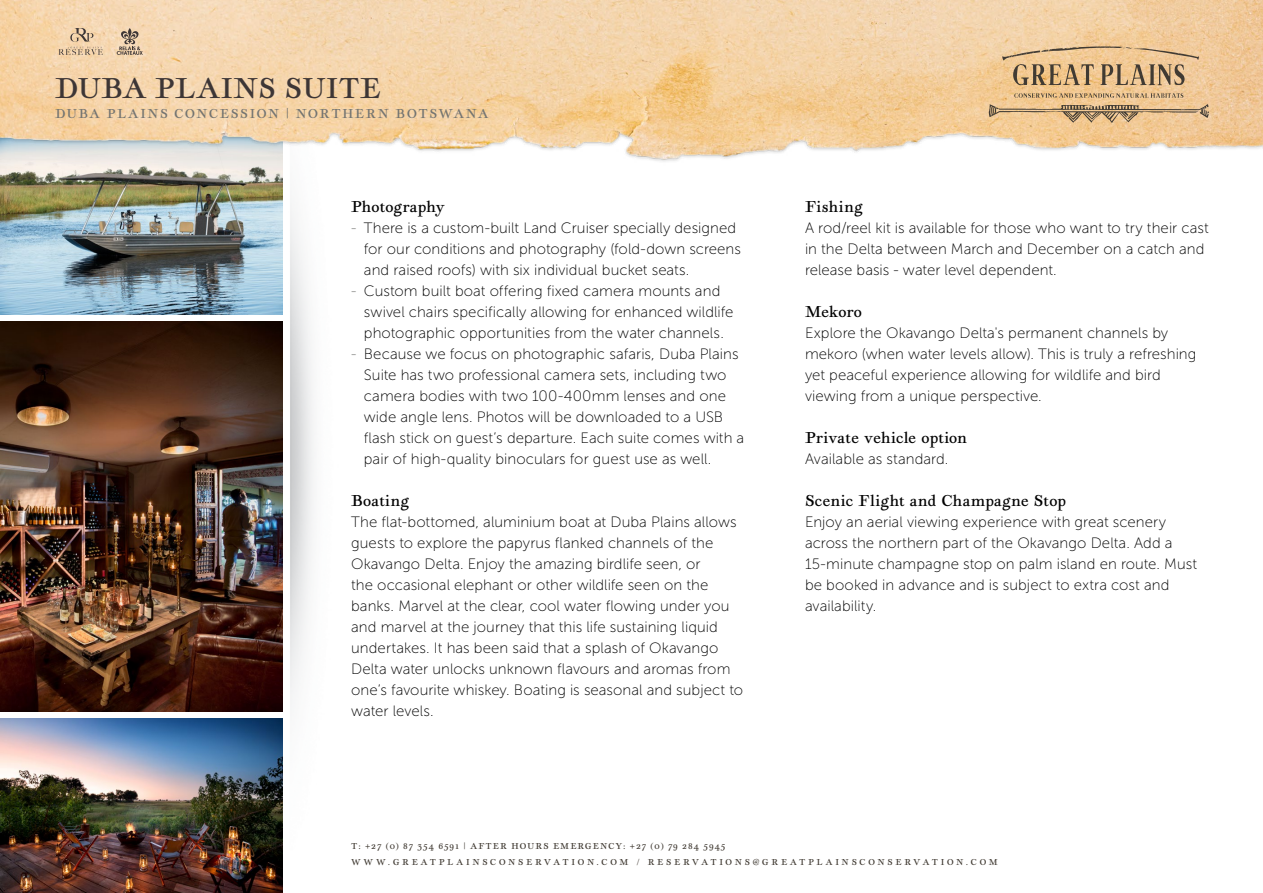
<style>
.page{position:relative;width:1263px;height:893px;background:#fff}
.page>*{position:absolute;margin:0;border:0;box-sizing:border-box;transform-origin:0 0}
.t1{font:30px "Geographica";letter-spacing:.02em;color:#3d3636}
.t2{font:16.5px "Geographica";letter-spacing:.015em;color:#000}
.t3{font:15px/21px "Museo Sans 100";letter-spacing:.005em;color:#000}
.t4{font:13.5px "Geographica";letter-spacing:.12em;color:#737471}
.t5{font:9px/16.5px "Geographica";letter-spacing:.3em;color:#413b33}
.s1{color:#737471}
</style>
<div class="page">
<img style="left:281px;top:203px;width:33px;height:516px">
<img style="left:0;top:175px;width:283px;height:140px">
<img style="left:0;top:719px;width:283px;height:174px">
<img style="left:0;top:322px;width:283px;height:390px">
<img style="left:0;top:0;width:1263px;height:175px">
<svg style="left:1014px;top:93px;width:169px;height:5px"></svg>
<svg style="left:989px;top:104px;width:220px;height:19px;background:#ccab80"></svg>
<svg style="left:1002px;top:46px;width:197px;height:39px;background:#d0af83"></svg>
<svg style="left:117px;top:28px;width:26px;height:27px"></svg>
<svg style="left:59px;top:28px;width:44px;height:27px"></svg>
<h1 class="t1" style="left:55px;top:70px;width:327px">DUBA PLAINS SUITE</h1>
<p class="t4" style="left:55px;top:105px;width:435px">DUBA PLAINS CONCESSION | NORTHERN BOTSWANA</p>
<p class="t2" style="left:351px;top:197px;width:95px">Photography</p>
<p class="t3" style="left:364px;top:217px;width:379px;text-indent:-13px"><span class="s1">-</span> There is a custom-built Land Cruiser specially designed for our conditions and photography (fold-down screens and raised roofs) with six individual bucket seats.</p>
<p class="t3" style="left:364px;top:280px;width:371px;text-indent:-13px"><span class="s1">-</span> Custom built boat offering fixed camera mounts and swivel chairs specifically allowing for enhanced wildlife photographic opportunities from the water channels.</p>
<p class="t3" style="left:364px;top:343px;width:382px;text-indent:-13px"><span class="s1">-</span> Because we focus on photographic safaris, Duba Plains Suite has two professional camera sets, including two camera bodies with two 100-400mm lenses and one wide angle lens. Photos will be downloaded to a USB flash stick on guest’s departure. Each suite comes with a pair of high-quality binoculars for guest use as well.</p>
<p class="t2" style="left:351px;top:491px;width:60px">Boating</p>
<p class="t3" style="left:351px;top:511px;width:393px">The flat-bottomed, aluminium boat at Duba Plains allows guests to explore the papyrus flanked channels of the Okavango Delta. Enjoy the amazing birdlife seen, or<br>the occasional elephant or other wildlife seen on the banks. Marvel at the clear, cool water flowing under you and marvel at the journey that this life sustaining liquid undertakes. It has been said that a splash of Okavango Delta water unlocks unknown flavours and aromas from one’s favourite whiskey. Boating is seasonal and subject to water levels.</p>
<p class="t2" style="left:805px;top:197px;width:59px">Fishing</p>
<p class="t3" style="left:805px;top:217px;width:405px">A rod/reel kit is available for those who want to try their cast in the Delta between March and December on a catch and release basis - water level dependent.</p>
<p class="t2" style="left:805px;top:302px;width:58px">Mekoro</p>
<p class="t3" style="left:805px;top:322px;width:393px">Explore the Okavango Delta's permanent channels by mekoro (when water levels allow). This is truly a refreshing yet peaceful experience allowing for wildlife and bird viewing from a unique perspective.</p>
<p class="t2" style="left:805px;top:428px;width:164px">Private vehicle option</p>
<p class="t3" style="left:805px;top:448px;width:145px">Available as standard.</p>
<p class="t2" style="left:805px;top:491px;width:263px">Scenic Flight and Champagne Stop</p>
<p class="t3" style="left:805px;top:511px;width:394px">Enjoy an aerial viewing experience with great scenery across the northern part of the Okavango Delta. Add a 15-minute champagne stop on palm island en route. Must be booked in advance and is subject to extra cost and availability.</p>
<p class="t5" style="left:351px;top:837px;width:648px">T: +27 (0) 87 354 6591 | AFTER HOURS EMERGENCY: +27 (0) 79 284 5945<br>WWW.GREATPLAINSCONSERVATION.COM / RESERVATIONS@GREATPLAINSCONSERVATION.COM</p>
</div>
